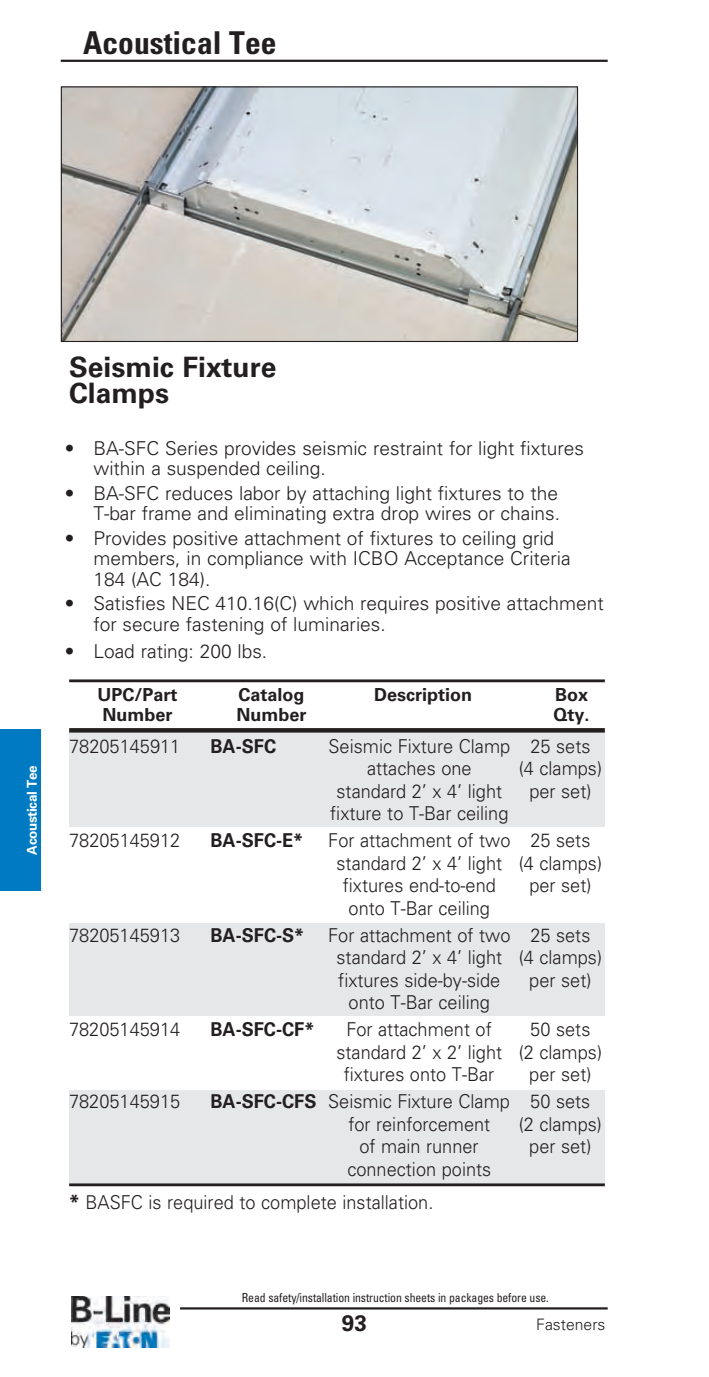
<style>
.page{position:relative;width:709px;height:1377px;background:#fff}
.page>*{position:absolute;margin:0;border:0;box-sizing:border-box;transform-origin:0 0}
.t1{font:700 condensed 31.5px "Univers LT Std";color:#231f20}
.t2{font:700 28.12px/25.9px "Univers LT Std";color:#231f20}
.t3{font:700 22.5px "Univers LT Std";color:#231f20}
.t4{font:300 19.12px/22.5px "Univers LT Std";color:#231f20;scale:.95 1}
.t5{font:300 19.12px/20.2px "Univers LT Std";color:#231f20}
.t6{font:700 19.12px "Univers LT Std";color:#231f20;scale:.95 1}
.t7{font:700 18px "Univers LT Std";color:#231f20}
.t8{font:300 15.75px "Univers LT Std";color:#231f20}
.t9{font:700 13.5px "Univers LT Std";letter-spacing:-.03em;color:#fff}
.t10{font:condensed 12.38px "Univers LT Std";letter-spacing:-.01em;color:#231f20;scale:.95 1}
.s1{font-weight:700}
.s2{font-weight:700;font-size:20.25px}
</style>
<div class="page">
<img style="left:63px;top:88px;width:513px;height:252px">
<div style="left:61px;top:86px;width:517px;height:256px;border:1px solid #231f20"></div>
<div style="left:0;top:729px;width:40px;height:162px;background:#007bc3"></div>
<hr style="left:180px;top:1307px;width:428px;height:3px;background:#231f20">
<hr style="left:61px;top:60px;width:547px;height:2px;background:#231f20">
<img style="left:72px;top:1296px;width:98px;height:51px">
<div style="left:69px;top:731px;width:536px;height:96px;background:#e6e7e9"></div>
<div style="left:69px;top:923px;width:536px;height:92px;background:#e6e7e9"></div>
<div style="left:69px;top:1090px;width:536px;height:94px;background:#e6e7e9"></div>
<div style="left:69px;top:728px;width:536px;height:5px;background:#231f20"></div>
<hr style="left:69px;top:679px;width:536px;height:3px;background:#231f20">
<hr style="left:69px;top:1183px;width:536px;height:3px;background:#231f20">
<h1 class="t1" style="left:83px;top:31px;width:195px">Acoustical Tee</h1>
<p class="t9" style="left:27px;top:855px;width:91px;rotate:-90deg">Acoustical Tee</p>
<h2 class="t2" style="left:69px;top:356px;width:209px">Seismic Fixture<br>Clamps</h2>
<p class="t5" style="left:93px;top:440px;width:492px;text-indent:-29px">• BA-SFC Series provides seismic restraint for light fixtures within a suspended ceiling.</p>
<p class="t5" style="left:65px;top:485px;width:497px;text-align:right">• BA-SFC reduces labor by attaching light fixtures to the<br>T-bar frame and eliminating extra drop wires or chains.</p>
<p class="t5" style="left:93px;top:530px;width:479px;text-indent:-29px">• Provides positive attachment of fixtures to ceiling grid members, in compliance with ICBO Acceptance Criteria<br>184 (AC 184).</p>
<p class="t5" style="left:93px;top:595px;width:512px;text-indent:-29px">• Satisfies NEC 410.16(C) which requires positive attachment for secure fastening of luminaries.</p>
<p class="t5" style="left:65px;top:642px;width:204px">• Load rating: 200 lbs.</p>
<p class="t7" style="left:98px;top:688px;width:82px">UPC/Part</p>
<p class="t7" style="left:238px;top:688px;width:68px">Catalog</p>
<p class="t7" style="left:374px;top:688px;width:100px">Description</p>
<p class="t7" style="left:555px;top:688px;width:35px">Box</p>
<p class="t7" style="left:103px;top:708px;width:72px">Number</p>
<p class="t7" style="left:236px;top:708px;width:72px">Number</p>
<p class="t7" style="left:553px;top:708px;width:38px">Qty.</p>
<p class="t4" style="left:69px;top:736px;width:118px">78205145911</p>
<p class="t6" style="left:210px;top:739px;width:71px">BA-SFC</p>
<p class="t4" style="left:367px;top:736px;width:237px;text-indent:-39px">Seismic Fixture Clamp 25 sets attaches one</p>
<p class="t4" style="left:519px;top:759px;width:89px">(4 clamps)</p>
<p class="t4" style="left:336px;top:781px;width:176px">standard 2’ x 4’ light</p>
<p class="t4" style="left:529px;top:781px;width:67px">per set)</p>
<p class="t4" style="left:330px;top:804px;width:189px">fixture to T-Bar ceiling</p>
<p class="t4" style="left:69px;top:831px;width:118px">78205145912</p>
<p class="t6" style="left:210px;top:833px;width:99px">BA-SFC-E*</p>
<p class="t4" style="left:328px;top:831px;width:277px">For attachment of two 25 sets</p>
<p class="t4" style="left:336px;top:853px;width:281px">standard 2’ x 4’ light (4 clamps)</p>
<p class="t4" style="left:343px;top:876px;width:163px">fixtures end-to-end</p>
<p class="t4" style="left:529px;top:876px;width:67px">per set)</p>
<p class="t4" style="left:349px;top:898px;width:150px">onto T-Bar ceiling</p>
<p class="t4" style="left:69px;top:925px;width:118px">78205145913</p>
<p class="t4" style="left:336px;top:925px;width:281px;text-indent:-126px"><span class="s1">BA-SFC-S*</span> For attachment of two 25 sets standard 2’ x 4’ light (4 clamps) fixtures side-by-side</p>
<p class="t4" style="left:529px;top:970px;width:67px">per set)</p>
<p class="t4" style="left:349px;top:993px;width:150px">onto T-Bar ceiling</p>
<p class="t4" style="left:69px;top:1020px;width:118px">78205145914</p>
<p class="t6" style="left:210px;top:1022px;width:111px">BA-SFC-CF*</p>
<p class="t4" style="left:346px;top:1020px;width:155px">For attachment of</p>
<p class="t4" style="left:530px;top:1020px;width:65px">50 sets</p>
<p class="t4" style="left:336px;top:1042px;width:281px">standard 2’ x 2’ light (2 clamps)</p>
<p class="t4" style="left:344px;top:1065px;width:160px">fixtures onto T-Bar</p>
<p class="t4" style="left:529px;top:1065px;width:67px">per set)</p>
<p class="t4" style="left:69px;top:1092px;width:118px">78205145915</p>
<p class="t4" style="left:348px;top:1092px;width:256px;text-indent:-138px"><span class="s1">BA-SFC-CFS</span> Seismic Fixture Clamp 50 sets for reinforcement</p>
<p class="t4" style="left:519px;top:1114px;width:89px">(2 clamps)</p>
<p class="t4" style="left:359px;top:1137px;width:127px">of main runner</p>
<p class="t4" style="left:529px;top:1137px;width:67px">per set)</p>
<p class="t4" style="left:69px;top:1154px;width:446px;line-height:33.5px;text-indent:278px">connection points <span class="s2">*</span> BASFC is required to complete installation.</p>
<p class="t10" style="left:242px;top:1293px;width:325px">Read safety/installation instruction sheets in packages before use.</p>
<p class="t3" style="left:342px;top:1314px;width:27px">93</p>
<p class="t8" style="left:536px;top:1319px;width:71px">Fasteners</p>
</div>
